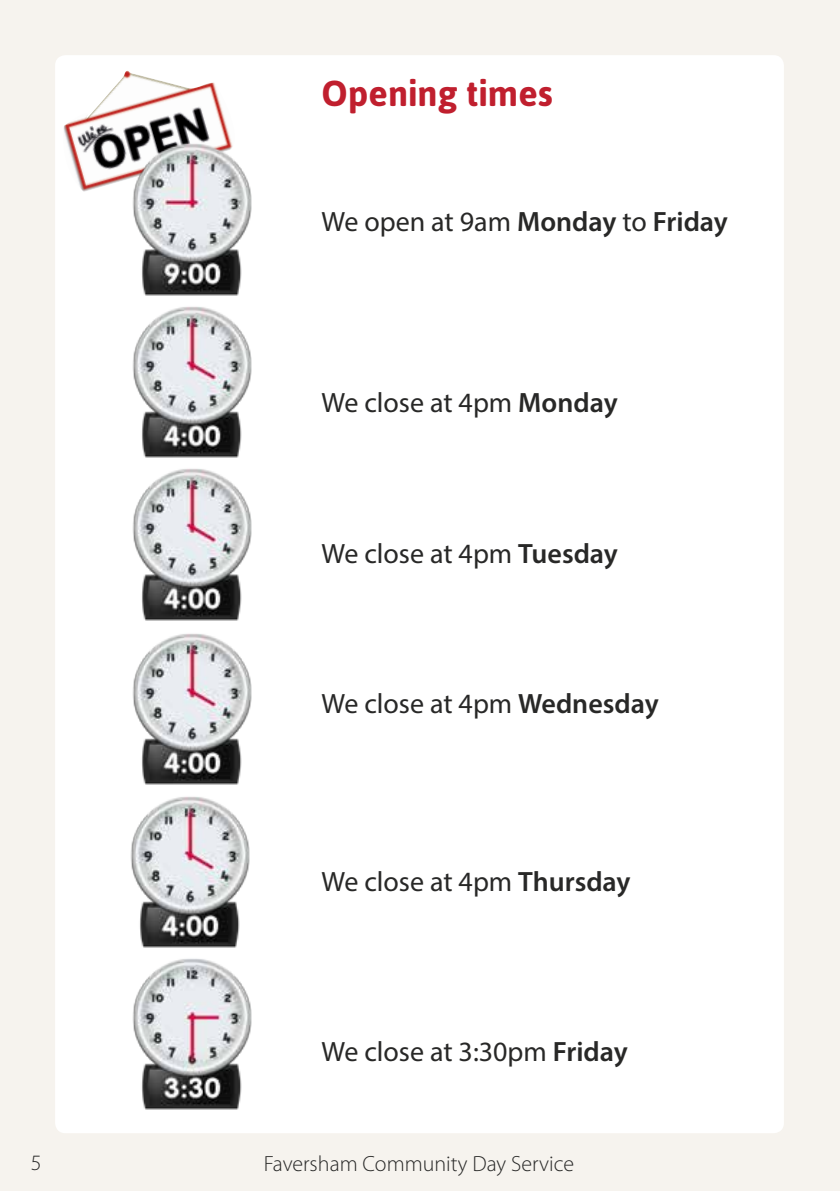
<style>
.page{position:relative;width:840px;height:1191px;background:#fff}
.page>*{position:absolute;margin:0;border:0;box-sizing:border-box;transform-origin:0 0}
.t1{font:700 36px "Asap";color:#c01f2e}
.t2{font:28px "Myriad Pro";color:#282827}
.t3{font:300 22px "Myriad Pro";color:#282827}
.s1{font-weight:600}
</style>
<div class="page">
<div style="left:0;top:0;width:839px;height:1191px;background:#f6f3ee"></div>
<div style="left:55px;top:55px;width:728px;height:1078px;background:#fff;border-radius:10px"></div>
<img style="left:63px;top:71px;width:168px;height:121px">
<img style="left:115px;top:142px;width:137px;height:153px">
<img style="left:132px;top:306px;width:120px;height:152px">
<img style="left:132px;top:468px;width:120px;height:152px">
<img style="left:132px;top:633px;width:120px;height:151px">
<img style="left:130px;top:796px;width:120px;height:151px">
<img style="left:132px;top:958px;width:120px;height:151px">
<p class="t1" style="left:321px;top:72px;width:232px">Opening times</p>
<p class="t2" style="left:321px;top:204px;width:407px">We open at 9am <span class="s1">Monday</span> to <span class="s1">Friday</span></p>
<p class="t2" style="left:321px;top:385px;width:297px">We close at 4pm <span class="s1">Monday</span></p>
<p class="t2" style="left:321px;top:536px;width:298px">We close at 4pm <span class="s1">Tuesday</span></p>
<p class="t2" style="left:321px;top:686px;width:338px">We close at 4pm <span class="s1">Wednesday</span></p>
<p class="t2" style="left:321px;top:864px;width:310px">We close at 4pm <span class="s1">Thursday</span></p>
<p class="t2" style="left:321px;top:1034px;width:307px">We close at 3:30pm <span class="s1">Friday</span></p>
<p class="t3" style="left:31px;top:1149px;width:12px">5</p>
<p class="t3" style="left:263px;top:1150px;width:312px">Faversham Community Day Service</p>
</div>
